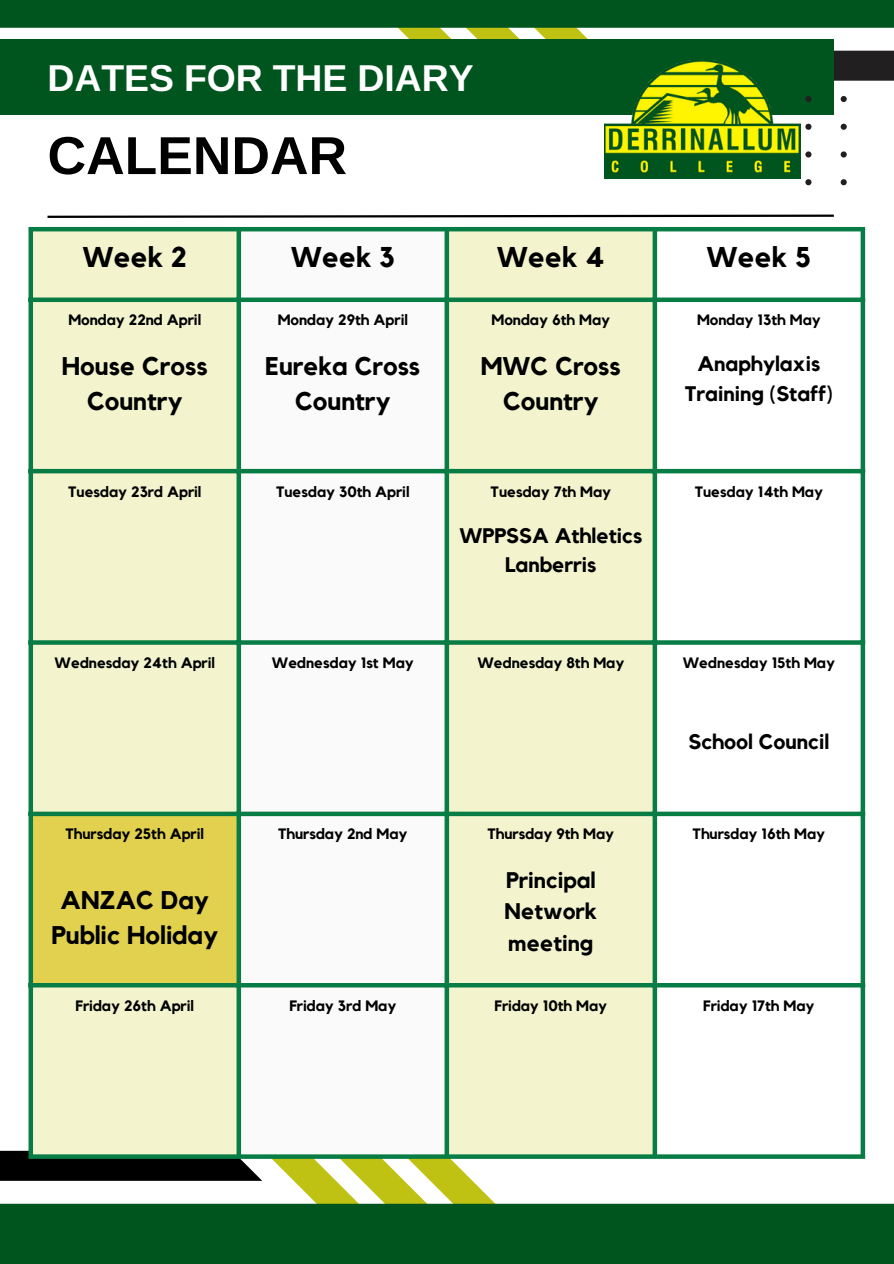
<style>
.page{position:relative;width:894px;height:1264px;background:#fff}
.page>*{position:absolute;margin:0;border:0;box-sizing:border-box;transform-origin:0 0}
.t1{font:53.4px "Ramabhadra";color:#000}
.t2{font:37.35px "Ramabhadra";color:#fff}
.t3{font:700 28.5px "Kollektif";color:#000}
.t4{font:700 25.5px/34.8px "Kollektif";color:#000;text-align:center}
.t5{font:700 22.5px/31.5px "Kollektif";color:#000;text-align:justify}
.t6{font:700 21px/29.2px "Kollektif";color:#000;text-align:center}
.t7{font:700 15px "Kollektif";color:#000}
</style>
<div class="page">
<svg style="left:0;top:1149px;width:555px;height:54px"></svg>
<div style="left:0;top:1203px;width:893px;height:60px;background:#00541e"></div>
<svg style="left:0;top:0;width:893px;height:82px"></svg>
<div style="left:0;top:39px;width:833px;height:76px;background:#00541e"></div>
<svg style="left:47px;top:214px;width:787px;height:4px"></svg>
<svg style="left:800px;top:89px;width:46px;height:96px"></svg>
<img style="left:604px;top:60px;width:196px;height:119px">
<div style="left:33px;top:231px;width:619px;height:923px;background:#f3f4ce"></div>
<svg style="left:241px;top:231px;width:203px;height:923px"></svg>
<svg style="left:657px;top:231px;width:203px;height:923px"></svg>
<div style="left:30px;top:813px;width:209px;height:172px;background:#e1d14e"></div>
<hr style="left:29px;top:231px;width:4px;height:923px;background:#087c45">
<div style="left:236px;top:231px;width:5px;height:923px;background:#087c45"></div>
<div style="left:444px;top:231px;width:5px;height:923px;background:#087c45"></div>
<div style="left:652px;top:231px;width:5px;height:923px;background:#087c45"></div>
<svg style="left:860px;top:231px;width:4px;height:923px;background:#2e9061"></svg>
<hr style="left:29px;top:227px;width:835px;height:4px;background:#087c45">
<div style="left:29px;top:297px;width:835px;height:5px;background:#087c45"></div>
<hr style="left:29px;top:469px;width:835px;height:4px;background:#087c45">
<svg style="left:33px;top:640px;width:831px;height:4px;background:#17834f"></svg>
<div style="left:29px;top:811px;width:835px;height:5px;background:#087c45"></div>
<hr style="left:29px;top:983px;width:835px;height:4px;background:#087c45">
<svg style="left:29px;top:1154px;width:835px;height:4px;background:#1d8753"></svg>
<p class="t2" style="left:47px;top:56px;width:427px">DATES FOR THE DIARY</p>
<p class="t1" style="left:47px;top:124px;width:301px">CALENDAR</p>
<p class="t3" style="left:83px;top:244px;width:106px">Week 2</p>
<p class="t3" style="left:291px;top:244px;width:105px">Week 3</p>
<p class="t3" style="left:496px;top:244px;width:109px">Week 4</p>
<h1 class="t3" style="left:706px;top:244px;width:106px">Week 5</h1>
<p class="t7" style="left:68px;top:313px;width:134px">Monday 22nd April</p>
<p class="t4" style="left:62px;top:349px;width:147px">House Cross<br>Country</p>
<p class="t7" style="left:277px;top:313px;width:132px">Monday 29th April</p>
<p class="t4" style="left:265px;top:349px;width:156px">Eureka Cross<br>Country</p>
<p class="t7" style="left:491px;top:313px;width:120px">Monday 6th May</p>
<p class="t4" style="left:480px;top:349px;width:142px">MWC Cross<br>Country</p>
<p class="t7" style="left:68px;top:484px;width:135px">Tuesday 23rd April</p>
<p class="t7" style="left:276px;top:484px;width:135px">Tuesday 30th April</p>
<p class="t7" style="left:490px;top:484px;width:122px">Tuesday 7th May</p>
<p class="t6" style="left:459px;top:521px;width:184px">WPPSSA Athletics</p>
<p class="t6" style="left:505px;top:551px;width:93px">Lanberris</p>
<p class="t7" style="left:696px;top:313px;width:125px">Monday 13th May</p>
<p class="t6" style="left:684px;top:350px;width:149px">Anaphylaxis<br>Training (Staff)</p>
<p class="t7" style="left:694px;top:484px;width:130px">Tuesday 14th May</p>
<p class="t7" style="left:55px;top:656px;width:162px">Wednesday 24th April</p>
<p class="t7" style="left:272px;top:656px;width:143px">Wednesday 1st May</p>
<p class="t7" style="left:477px;top:656px;width:148px">Wednesday 8th May</p>
<p class="t7" style="left:682px;top:656px;width:154px">Wednesday 15th May</p>
<p class="t7" style="left:66px;top:827px;width:140px">Thursday 25th April</p>
<p class="t4" style="left:61px;top:883px;width:150px">ANZAC Day</p>
<p class="t4" style="left:51px;top:918px;width:168px">Public Holiday</p>
<p class="t7" style="left:278px;top:827px;width:131px">Thursday 2nd May</p>
<p class="t7" style="left:487px;top:827px;width:128px">Thursday 9th May</p>
<p class="t5" style="left:504px;top:865px;width:94px">Principal Network meeting</p>
<p class="t6" style="left:688px;top:728px;width:142px">School Council</p>
<p class="t7" style="left:692px;top:827px;width:134px">Thursday 16th May</p>
<p class="t7" style="left:76px;top:998px;width:120px">Friday 26th April</p>
<p class="t7" style="left:289px;top:998px;width:108px">Friday 3rd May</p>
<p class="t7" style="left:494px;top:998px;width:114px">Friday 10th May</p>
<p class="t7" style="left:703px;top:998px;width:113px">Friday 17th May</p>
</div>
